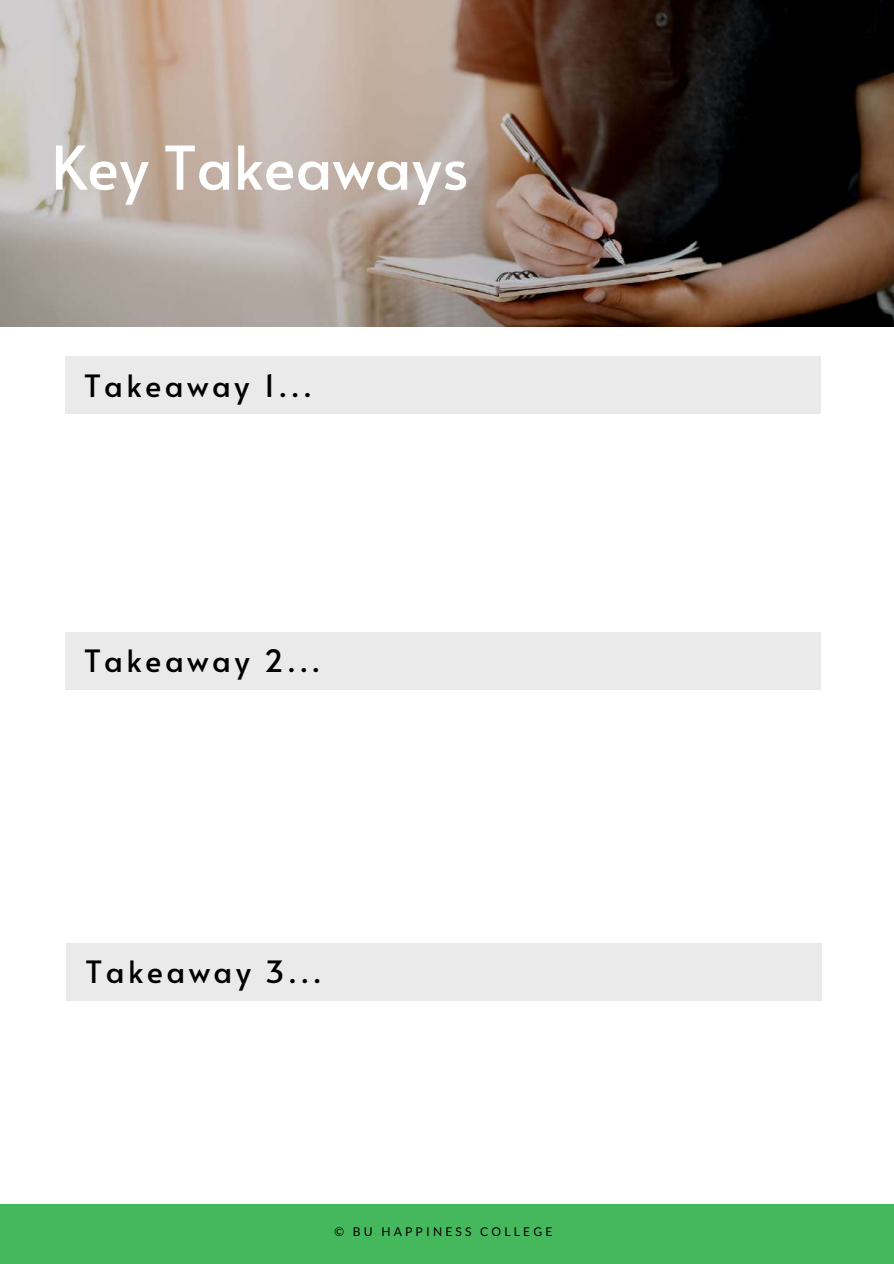
<style>
.page{position:relative;width:894px;height:1264px;background:#fff}
.page>*{position:absolute;margin:0;border:0;box-sizing:border-box;transform-origin:0 0}
.t1{font:60px "Alata";color:#fff}
.t2{font:30.6px "Alata";letter-spacing:.11em;color:#000}
.t3{font:12.15px "Lato";letter-spacing:.26em;color:#000}
</style>
<div class="page">
<div style="left:0;top:1203px;width:893px;height:60px;background:#45b75d"></div>
<div style="left:65px;top:356px;width:755px;height:58px;background:#eaeaea"></div>
<div style="left:65px;top:632px;width:755px;height:57px;background:#eaeaea"></div>
<div style="left:66px;top:942px;width:755px;height:58px;background:#eaeaea"></div>
<img style="left:0;top:0;width:893px;height:326px">
<h1 class="t1" style="left:51px;top:124px;width:419px">Key Takeaways</h1>
<p class="t2" style="left:84px;top:363px;width:229px">Takeaway 1...</p>
<p class="t2" style="left:84px;top:638px;width:238px">Takeaway 2...</p>
<p class="t2" style="left:85px;top:949px;width:238px">Takeaway 3...</p>
<p class="t3" style="left:334px;top:1223px;width:219px">© BU HAPPINESS COLLEGE</p>
</div>
